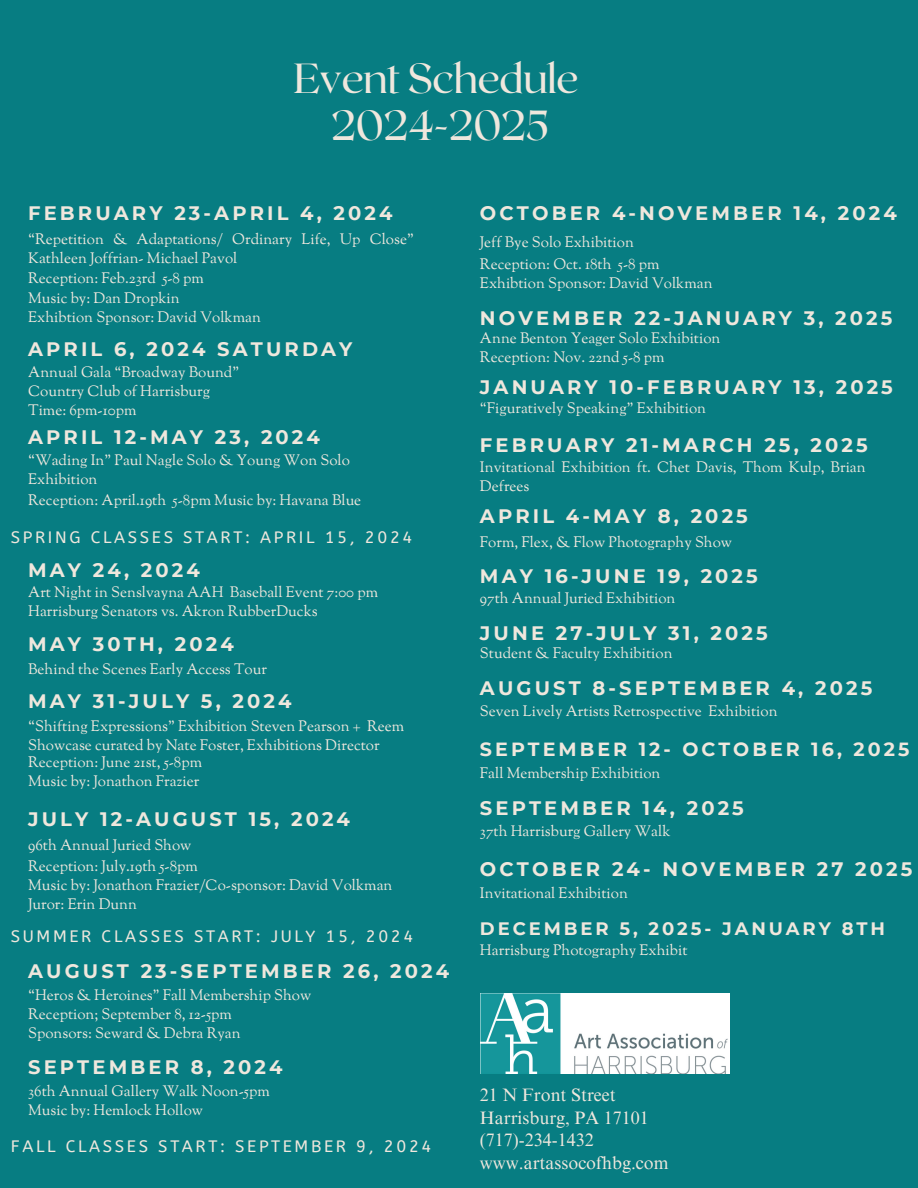
<style>
.page{position:relative;width:918px;height:1188px;background:#077d82}
.page>*{position:absolute;margin:0;border:0;box-sizing:border-box;transform-origin:0 0}
.t1{font:42px/46.2px "Roxborough CF";letter-spacing:-.02em;color:#efe7dd;text-align:center}
.t2{font:700 19.5px "Montserrat";letter-spacing:.16em;color:#efe7dd}
.t3{font:700 19.05px "Montserrat";letter-spacing:.16em;color:#efe7dd}
.t4{font:18px/22.5px "Times NRMT Pro";color:#efe7dd}
.t5{font:700 18px "Montserrat";letter-spacing:.16em;color:#efe7dd}
.t6{font:16.5px "A Bee Zee";letter-spacing:.16em;color:#efe7dd}
.t7{font:15px/19.2px "Sorts Mill Goudy";color:#efe7dd}
</style>
<div class="page">
<img style="left:480px;top:994px;width:250px;height:79px">
<h2 class="t1" style="left:294px;top:54px;width:287px">Event Schedule<br>2024-2025</h2>
<p class="t2" style="left:28px;top:201px;width:366px">FEBRUARY 23-APRIL 4, 2024</p>
<p class="t7" style="left:28px;top:231px;width:387px">“Repetition &amp; Adaptations/ Ordinary Life, Up Close”<br>Kathleen Joffrian- Michael Pavol</p>
<p class="t7" style="left:28px;top:270px;width:177px">Reception: Feb.23rd 5-8 pm</p>
<p class="t7" style="left:28px;top:289px;width:153px">Music by: Dan Dropkin</p>
<h2 class="t7" style="left:28px;top:308px;width:234px">Exhibtion Sponsor: David Volkman</h2>
<p class="t2" style="left:28px;top:337px;width:326px">APRIL 6, 2024 SATURDAY</p>
<p class="t7" style="left:28px;top:363px;width:213px">Annual Gala “Broadway Bound”</p>
<p class="t7" style="left:28px;top:382px;width:184px">Country Club of Harrisburg</p>
<p class="t7" style="left:28px;top:402px;width:110px">Time: 6pm-10pm</p>
<p class="t2" style="left:28px;top:425px;width:293px">APRIL 12-MAY 23, 2024</p>
<p class="t7" style="left:28px;top:452px;width:323px">“Wading In” Paul Nagle Solo &amp; Young Won Solo<br>Exhibition</p>
<h2 class="t7" style="left:28px;top:492px;width:335px">Reception: April.19th 5-8pm Music by: Havana Blue</h2>
<p class="t6" style="left:11px;top:528px;width:403px">SPRING CLASSES START: APRIL 15, 2024</p>
<p class="t2" style="left:28px;top:558px;width:173px">MAY 24, 2024</p>
<p class="t7" style="left:28px;top:584px;width:351px">Art Night in Senslvayna AAH Baseball Event 7:00 pm<br>Harrisburg Senators vs. Akron RubberDucks</p>
<h3 class="t2" style="left:28px;top:632px;width:207px">MAY 30TH, 2024</h3>
<h4 class="t7" style="left:28px;top:661px;width:240px">Behind the Scenes Early Access Tour</h4>
<p class="t2" style="left:28px;top:689px;width:265px">MAY 31-JULY 5, 2024</p>
<h2 class="t7" style="left:28px;top:717px;width:378px">“Shifting Expressions” Exhibition Steven Pearson + Reem<br>Showcase curated by Nate Foster, Exhibitions Director</h2>
<p class="t7" style="left:28px;top:754px;width:175px">Reception: June 21st, 5-8pm</p>
<h2 class="t7" style="left:28px;top:773px;width:173px">Music by: Jonathon Frazier</h2>
<p class="t2" style="left:28px;top:807px;width:323px">JULY 12-AUGUST 15, 2024</p>
<p class="t7" style="left:28px;top:837px;width:165px">96th Annual Juried Show</p>
<h2 class="t7" style="left:28px;top:857px;width:171px">Reception: July.19th 5-8pm</h2>
<p class="t7" style="left:28px;top:877px;width:366px">Music by: Jonathon Frazier/Co-sponsor: David Volkman</p>
<h2 class="t7" style="left:28px;top:896px;width:110px">Juror: Erin Dunn</h2>
<h4 class="t6" style="left:11px;top:927px;width:404px">SUMMER CLASSES START: JULY 15, 2024</h4>
<p class="t2" style="left:28px;top:959px;width:423px">AUGUST 23-SEPTEMBER 26, 2024</p>
<h2 class="t7" style="left:28px;top:987px;width:285px">“Heros &amp; Heroines” Fall Membership Show</h2>
<p class="t7" style="left:28px;top:1006px;width:205px">Reception; September 8, 12-5pm</p>
<h2 class="t7" style="left:28px;top:1025px;width:214px">Sponsors: Seward &amp; Debra Ryan</h2>
<p class="t2" style="left:28px;top:1055px;width:256px">SEPTEMBER 8, 2024</p>
<h2 class="t7" style="left:28px;top:1082px;width:243px">36th Annual Gallery Walk Noon-5pm</h2>
<p class="t7" style="left:28px;top:1101px;width:176px">Music by: Hemlock Hollow</p>
<p class="t6" style="left:11px;top:1137px;width:422px">FALL CLASSES START: SEPTEMBER 9, 2024</p>
<h2 class="t2" style="left:480px;top:201px;width:418px">OCTOBER 4-NOVEMBER 14, 2024</h2>
<p class="t7" style="left:480px;top:233px;width:155px">Jeff Bye Solo Exhibition</p>
<p class="t7" style="left:480px;top:256px;width:181px">Reception: Oct. 18th 5-8 pm</p>
<p class="t7" style="left:480px;top:275px;width:234px">Exhibtion Sponsor: David Volkman</p>
<h2 class="t2" style="left:480px;top:306px;width:414px">NOVEMBER 22-JANUARY 3, 2025</h2>
<p class="t7" style="left:480px;top:330px;width:242px">Anne Benton Yeager Solo Exhibition</p>
<h2 class="t7" style="left:480px;top:349px;width:186px">Reception: Nov. 22nd 5-8 pm</h2>
<p class="t2" style="left:480px;top:375px;width:414px">JANUARY 10-FEBRUARY 13, 2025</p>
<h2 class="t7" style="left:480px;top:400px;width:228px">“Figuratively Speaking” Exhibition</h2>
<p class="t2" style="left:480px;top:433px;width:389px">FEBRUARY 21-MARCH 25, 2025</p>
<h2 class="t7" style="left:480px;top:459px;width:387px">Invitational Exhibition ft. Chet Davis, Thom Kulp, Brian<br>Defrees</h2>
<p class="t2" style="left:480px;top:504px;width:269px">APRIL 4-MAY 8, 2025</p>
<h2 class="t7" style="left:480px;top:534px;width:254px">Form, Flex, &amp; Flow Photography Show</h2>
<p class="t2" style="left:480px;top:565px;width:279px">MAY 16-JUNE 19, 2025</p>
<h2 class="t7" style="left:480px;top:590px;width:197px">97th Annual Juried Exhibition</h2>
<p class="t2" style="left:480px;top:621px;width:289px">JUNE 27-JULY 31, 2025</p>
<p class="t7" style="left:480px;top:645px;width:194px">Student &amp; Faculty Exhibition</p>
<p class="t2" style="left:480px;top:676px;width:394px">AUGUST 8-SEPTEMBER 4, 2025</p>
<p class="t7" style="left:480px;top:703px;width:299px">Seven Lively Artists Retrospective Exhibition</p>
<h2 class="t3" style="left:480px;top:737px;width:431px">SEPTEMBER 12- OCTOBER 16, 2025</h2>
<p class="t7" style="left:480px;top:764px;width:182px">Fall Membership Exhibition</p>
<h2 class="t2" style="left:480px;top:796px;width:265px">SEPTEMBER 14, 2025</h2>
<h4 class="t7" style="left:480px;top:823px;width:192px">37th Harrisburg Gallery Walk</h4>
<h2 class="t2" style="left:480px;top:857px;width:434px">OCTOBER 24- NOVEMBER 27 2025</h2>
<p class="t7" style="left:480px;top:885px;width:149px">Invitational Exhibition</p>
<p class="t5" style="left:480px;top:918px;width:407px">DECEMBER 5, 2025- JANUARY 8TH</p>
<p class="t7" style="left:480px;top:942px;width:209px">Harrisburg Photography Exhibit</p>
<h2 class="t4" style="left:480px;top:1086px;width:190px">21 N Front Street<br>Harrisburg, PA 17101 (717)-234-1432 www.artassocofhbg.com</h2>
</div>
